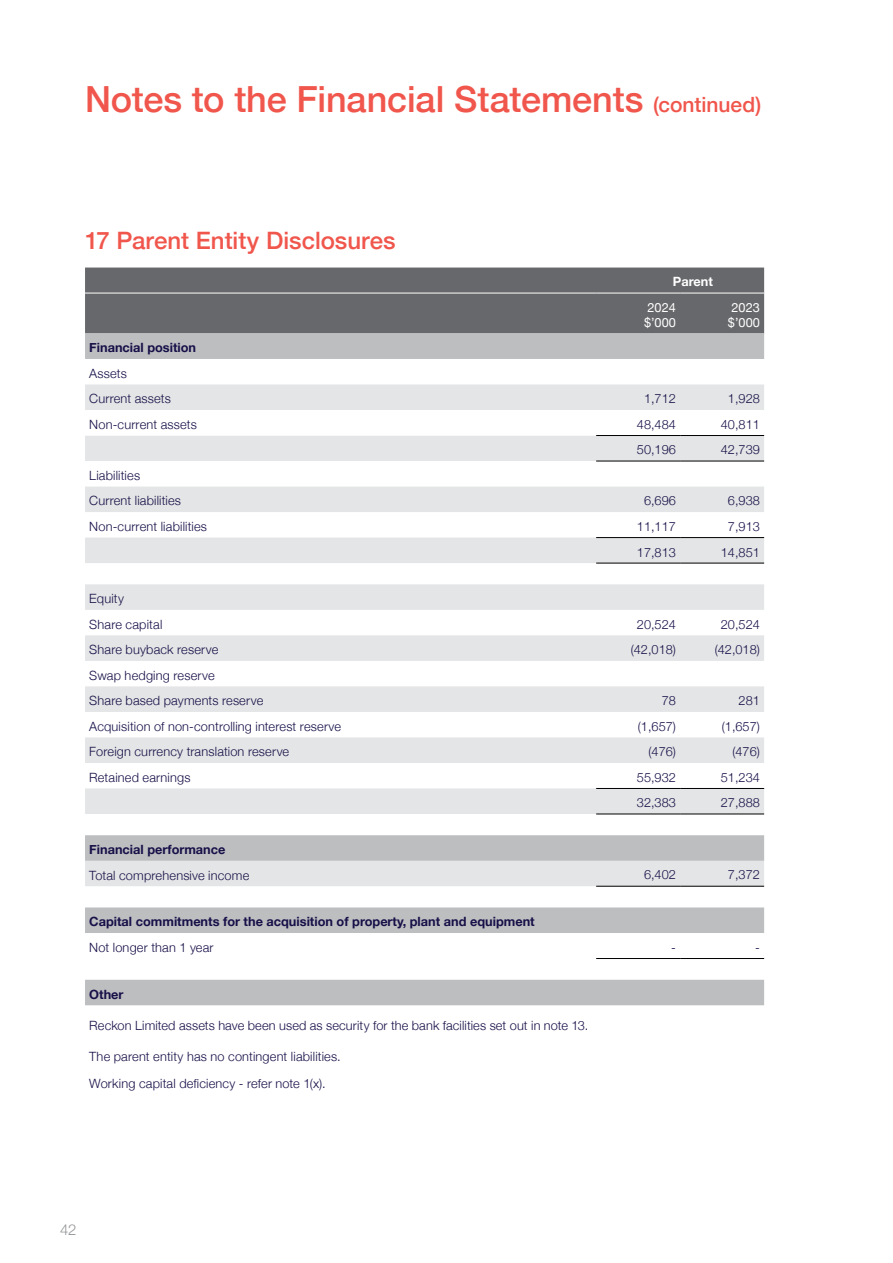
<style>
.page{position:relative;width:893px;height:1263px;background:#fff}
.page>*{position:absolute;margin:0;border:0;box-sizing:border-box;transform-origin:0 0}
.t1{font:500 36px "Helvetica Neue";letter-spacing:-.005em;color:#f0564c}
.t2{font:500 24px "Helvetica Neue";color:#f0564c}
.t3{font:300 15px "Helvetica Neue";color:#939598}
.t4{font:300 12.75px/25.5px "Helvetica Neue";letter-spacing:.01em;color:#161048}
.t5{font:700 12.75px "Helvetica Neue";color:#161048}
.t6{font:12.75px/15px "Helvetica Neue";color:#fff}
.t7{font:700 12.75px "Helvetica Neue";color:#fff}
.s1{font-size:21px}
</style>
<div class="page">
<svg style="left:85px;top:268px;width:679px;height:91px;background:#808184"></svg>
<svg style="left:85px;top:384px;width:679px;height:430px;fill:#e4e5e6"></svg>
<svg style="left:85px;top:410px;width:679px;height:25px"></svg>
<svg style="left:85px;top:835px;width:679px;height:170px"></svg>
<hr style="left:596px;top:537px;width:84px;height:1px;background:#000">
<hr style="left:680px;top:537px;width:84px;height:1px;background:#000">
<hr style="left:596px;top:788px;width:84px;height:1px;background:#000">
<hr style="left:680px;top:788px;width:84px;height:1px;background:#000">
<hr style="left:85px;top:293px;width:511px;height:1px;background:#fff">
<hr style="left:596px;top:293px;width:84px;height:1px;background:#fff">
<hr style="left:680px;top:293px;width:84px;height:1px;background:#fff">
<hr style="left:596px;top:435px;width:84px;height:1px;background:#000">
<hr style="left:680px;top:435px;width:84px;height:1px;background:#000">
<hr style="left:596px;top:958px;width:84px;height:1px;background:#000">
<hr style="left:680px;top:958px;width:84px;height:1px;background:#000">
<hr style="left:596px;top:461px;width:84px;height:1px;background:#000">
<hr style="left:680px;top:461px;width:84px;height:1px;background:#000">
<hr style="left:596px;top:563px;width:84px;height:1px;background:#000">
<hr style="left:680px;top:563px;width:84px;height:1px;background:#000">
<hr style="left:596px;top:814px;width:84px;height:1px;background:#000">
<hr style="left:680px;top:814px;width:84px;height:1px;background:#000">
<hr style="left:596px;top:886px;width:84px;height:1px;background:#000">
<hr style="left:680px;top:886px;width:84px;height:1px;background:#000">
<h1 class="t1" style="left:85px;top:70px;width:678px">Notes to the Financial Statements <span class="s1">(continued)</span></h1>
<h2 class="t2" style="left:85px;top:221px;width:312px">17 Parent Entity Disclosures</h2>
<p class="t5" style="left:89px;top:338px;width:108px">Financial position</p>
<p class="t4" style="left:89px;top:360px;width:83px">Assets<br>Current assets</p>
<p class="t7" style="left:673px;top:272px;width:41px">Parent</p>
<p class="t6" style="left:644px;top:301px;width:33px">2024 $’000</p>
<p class="t6" style="left:728px;top:301px;width:33px">2023 $’000</p>
<p class="t4" style="left:644px;top:385px;width:33px">1,712</p>
<p class="t4" style="left:728px;top:385px;width:33px">1,928</p>
<p class="t4" style="left:89px;top:411px;width:109px">Non-current assets</p>
<p class="t4" style="left:637px;top:410px;width:40px">48,484</p>
<p class="t4" style="left:721px;top:410px;width:40px">40,811</p>
<p class="t4" style="left:637px;top:436px;width:40px">50,196</p>
<p class="t4" style="left:721px;top:436px;width:40px">42,739</p>
<p class="t4" style="left:89px;top:462px;width:93px">Liabilities<br>Current liabilities</p>
<p class="t4" style="left:644px;top:487px;width:33px">6,696</p>
<p class="t4" style="left:728px;top:487px;width:33px">6,938</p>
<p class="t4" style="left:89px;top:513px;width:119px">Non-current liabilities</p>
<p class="t4" style="left:637px;top:513px;width:40px">11,117</p>
<p class="t4" style="left:728px;top:513px;width:33px">7,913</p>
<p class="t4" style="left:637px;top:538px;width:40px">17,813</p>
<p class="t4" style="left:721px;top:538px;width:40px">14,851</p>
<p class="t4" style="left:89px;top:585px;width:75px">Equity<br>Share capital</p>
<p class="t4" style="left:637px;top:610px;width:40px">20,524</p>
<p class="t4" style="left:721px;top:610px;width:40px">20,524</p>
<p class="t4" style="left:89px;top:636px;width:131px">Share buyback reserve</p>
<p class="t4" style="left:631px;top:636px;width:47px">(42,018)</p>
<p class="t4" style="left:715px;top:636px;width:47px">(42,018)</p>
<p class="t4" style="left:89px;top:662px;width:175px">Swap hedging reserve<br>Share based payments reserve</p>
<p class="t4" style="left:662px;top:687px;width:16px">78</p>
<p class="t4" style="left:739px;top:687px;width:23px">281</p>
<p class="t4" style="left:89px;top:713px;width:253px">Acquisition of non-controlling interest reserve</p>
<p class="t4" style="left:638px;top:713px;width:40px">(1,657)</p>
<p class="t4" style="left:722px;top:713px;width:40px">(1,657)</p>
<p class="t4" style="left:89px;top:738px;width:201px">Foreign currency translation reserve</p>
<p class="t4" style="left:648px;top:738px;width:29px">(476)</p>
<p class="t4" style="left:732px;top:738px;width:29px">(476)</p>
<p class="t4" style="left:89px;top:764px;width:103px">Retained earnings</p>
<p class="t4" style="left:637px;top:763px;width:40px">55,932</p>
<p class="t4" style="left:721px;top:763px;width:40px">51,234</p>
<p class="t4" style="left:637px;top:789px;width:40px">32,383</p>
<p class="t4" style="left:721px;top:789px;width:40px">27,888</p>
<p class="t5" style="left:89px;top:840px;width:138px">Financial performance</p>
<p class="t4" style="left:89px;top:861px;width:162px">Total comprehensive income</p>
<p class="t4" style="left:644px;top:861px;width:33px">6,402</p>
<p class="t4" style="left:728px;top:861px;width:33px">7,372</p>
<p class="t5" style="left:89px;top:912px;width:447px">Capital commitments for the acquisition of property, plant and equipment</p>
<p class="t4" style="left:89px;top:934px;width:126px">Not longer than 1 year</p>
<p class="t4" style="left:671px;top:933px;width:6px">-</p>
<p class="t4" style="left:755px;top:933px;width:6px">-</p>
<p class="t5" style="left:89px;top:984px;width:36px">Other</p>
<p class="t4" style="left:89px;top:1012px;width:501px">Reckon Limited assets have been used as security for the bank facilities set out in note 13.</p>
<p class="t4" style="left:89px;top:1042px;width:253px;line-height:26.5px">The parent entity has no contingent liabilities.<br>Working capital deficiency - refer note 1(x).</p>
<p class="t3" style="left:60px;top:1217px;width:18px">42</p>
</div>
